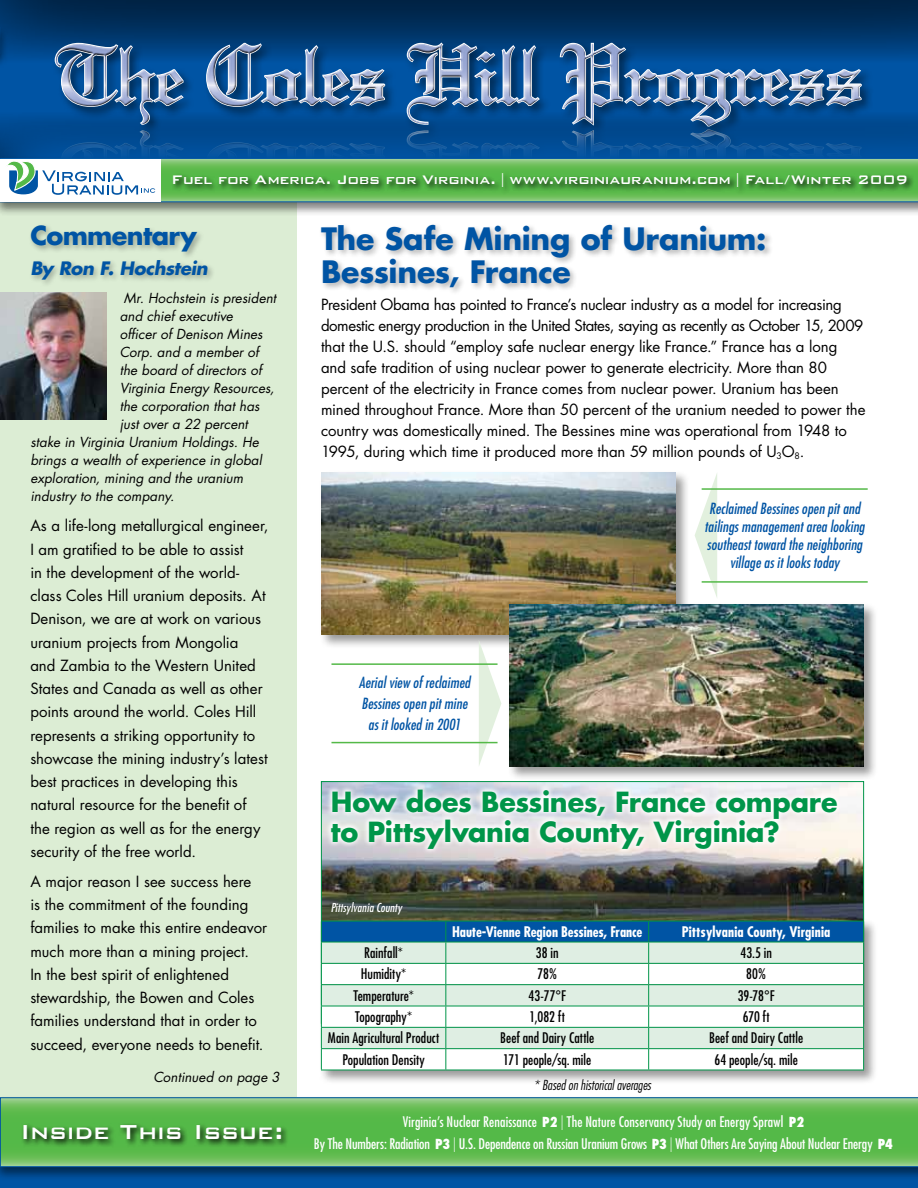
<style>
.page{position:relative;width:918px;height:1188px;background:#fff}
.page>*{position:absolute;margin:0;border:0;box-sizing:border-box;transform-origin:0 0}
.t1{font:700 30px/33px "Futura";letter-spacing:-.01em;color:#0054a4}
.t2{font:700 27px/30px "Futura";letter-spacing:-.01em;color:#009549}
.t3{font:500 27px "Bank Gothic";letter-spacing:-.01em;color:#fff}
.t4{font:700 25.5px "Futura";letter-spacing:-.025em;color:#0054a4}
.t5{font:italic 700 18px "Futura";letter-spacing:-.02em;color:#0054a4}
.t6{font:500 16.5px "Bank Gothic";letter-spacing:-.015em;color:#fff}
.t7{font:15px/23.2px "Futura";letter-spacing:-.005em;color:#000}
.t8{font:italic condensed 15px/18px "Futura";letter-spacing:.01em;color:#0054a4;text-align:center}
.t9{font:condensed 14.25px "Futura";letter-spacing:.005em;color:#000}
.t10{font:condensed 14.25px/22.5px "Futura";color:#fff;text-align:center}
.t11{font:700 condensed 14.25px "Futura";color:#fff}
.t12{font:italic 13.5px "Futura";letter-spacing:.005em;color:#000}
.t13{font:italic 300 condensed 13.5px "Futura";letter-spacing:.005em;color:#000}
.t14{font:italic condensed 12px "Futura";letter-spacing:.01em;color:#fff}
.s1{font-size:33px}
.s2{font-weight:800;font-size:13.5px}
.s3{font-stretch:normal;font-size:16.8px}
</style>
<div class="page">
<img style="left:323px;top:783px;width:539px;height:136px">
<div style="left:0;top:0;width:918px;height:194px;background:#0054a4"></div>
<div style="left:0;top:0;width:918px;height:62px;background:linear-gradient(to bottom,#001e3b,#004d97)"></div>
<div style="left:52px;top:39px;width:822px;height:100px;background:#000;opacity:.5"></div>
<svg style="left:54px;top:41px;width:809px;height:82px;background:#04407a"></svg>
<div style="left:54px;top:44px;width:807px;height:84px;background:#000;opacity:.75"></div>
<svg style="left:0;top:123px;width:918px;height:7px;background:#01478b"></svg>
<div style="left:0;top:1148px;width:918px;height:40px;background:#0054a4"></div>
<div style="left:0;top:188px;width:296px;height:946px;background:#dcedd4"></div>
<div style="left:319px;top:222px;width:454px;height:74px;background:#000;opacity:.3"></div>
<svg style="left:324px;top:783px;width:518px;height:70px"></svg>
<div style="left:29px;top:223px;width:187px;height:65px;background:#000;opacity:.3"></div>
<div style="left:0;top:156px;width:918px;height:61px;background:#000;opacity:.5"></div>
<div style="left:0;top:1095px;width:918px;height:86px;background:#000;opacity:.5"></div>
<svg style="left:0;top:1097px;width:918px;height:70px;background:#62ba58"></svg>
<div style="left:21px;top:1123px;width:268px;height:24px;background:#000;opacity:.9"></div>
<svg style="left:0;top:130px;width:918px;height:72px"></svg>
<img style="left:0;top:293px;width:106px;height:127px">
<div style="left:0;top:25px;width:8px;height:44px;background:#000;opacity:.5"></div>
<svg style="left:0;top:27px;width:1px;height:27px"></svg>
<div style="left:319px;top:919px;width:559px;height:166px;background:#000;opacity:.4"></div>
<svg style="left:321px;top:921px;width:543px;height:149px"></svg>
<hr style="left:321px;top:1070px;width:125px;height:1px;background:#009549">
<hr style="left:446px;top:1070px;width:203px;height:1px;background:#009549">
<hr style="left:649px;top:1070px;width:215px;height:1px;background:#009549">
<div style="left:319px;top:470px;width:371px;height:179px;background:#000;opacity:.4"></div>
<img style="left:321px;top:472px;width:354px;height:162px">
<div style="left:507px;top:602px;width:371px;height:179px;background:#000;opacity:.4"></div>
<img style="left:510px;top:604px;width:354px;height:162px">
<svg style="left:695px;top:474px;width:22px;height:123px"></svg>
<svg style="left:479px;top:640px;width:22px;height:125px"></svg>
<hr style="left:331px;top:663px;width:167px;height:2px;background:#54b948">
<hr style="left:331px;top:742px;width:167px;height:1px;background:#54b948">
<hr style="left:702px;top:488px;width:166px;height:2px;background:#54b948">
<hr style="left:702px;top:581px;width:166px;height:2px;background:#54b948">
<p class="t6" style="left:171px;top:167px;width:738px">Fuel for America. Jobs for Virginia. <span class="s1">i</span> www.virginiauranium.com <span class="s1">i</span> Fall/Winter 2009</p>
<h3 class="t4" style="left:30px;top:218px;width:169px">Commentary</h3>
<p class="t5" style="left:30px;top:256px;width:179px">By Ron F. Hochstein</p>
<p class="t12" style="left:124px;top:289px;width:154px">Mr. Hochstein is president</p>
<p class="t12" style="left:120px;top:307px;width:115px">and chief executive</p>
<p class="t12" style="left:120px;top:325px;width:145px">officer of Denison Mines</p>
<p class="t12" style="left:120px;top:343px;width:141px">Corp. and a member of</p>
<p class="t12" style="left:120px;top:361px;width:144px">the board of directors of</p>
<p class="t12" style="left:120px;top:379px;width:156px">Virginia Energy Resources,</p>
<p class="t12" style="left:120px;top:397px;width:141px">the corporation that has</p>
<p class="t12" style="left:120px;top:415px;width:130px">just over a 22 percent</p>
<p class="t12" style="left:30px;top:433px;width:230px">stake in Virginia Uranium Holdings. He</p>
<p class="t12" style="left:30px;top:451px;width:233px">brings a wealth of experience in global</p>
<p class="t12" style="left:30px;top:469px;width:214px">exploration, mining and the uranium</p>
<p class="t12" style="left:30px;top:487px;width:145px">industry to the company.</p>
<p class="t7" style="left:30px;top:514px;width:240px">As a life-long metallurgical engineer, I am gratified to be able to assist<br>in the development of the world&shy;class Coles Hill uranium deposits. At Denison, we are at work on various uranium projects from Mongolia<br>and Zambia to the Western United States and Canada as well as other points around the world. Coles Hill represents a striking opportunity to showcase the mining industry’s latest best practices in developing this natural resource for the benefit of the region as well as for the energy security of the free world.</p>
<p class="t7" style="left:30px;top:870px;width:238px">A major reason I see success here<br>is the commitment of the founding families to make this entire endeavor much more than a mining project.<br>In the best spirit of enlightened stewardship, the Bowen and Coles families understand that in order to succeed, everyone needs to benefit.</p>
<p class="t12" style="left:153px;top:1068px;width:128px">Continued on page 3</p>
<h2 class="t3" style="left:20px;top:1111px;width:265px">Inside This Issue:</h2>
<h1 class="t1" style="left:321px;top:221px;width:447px">The Safe Mining of Uranium:<br>Bessines, France</h1>
<p class="t7" style="left:321px;top:294px;width:546px;line-height:21px">President Obama has pointed to France’s nuclear industry as a model for increasing domestic energy production in the United States, saying as recently as October 15, 2009 that the U.S. should “employ safe nuclear energy like France.” France has a long and safe tradition of using nuclear power to generate electricity. More than 80 percent of the electricity in France comes from nuclear power. Uranium has been mined throughout France. More than 50 percent of the uranium needed to power the country was domestically mined. The Bessines mine was operational from 1948 to 1995, during which time it produced more than 59 million pounds of U<sub>3</sub>O<sub>8</sub>.</p>
<p class="t8" style="left:359px;top:672px;width:113px;line-height:21px">Aerial view of reclaimed<br>Bessines open pit mine as it looked in 2001</p>
<p class="t8" style="left:705px;top:499px;width:162px">Reclaimed Bessines open pit and tailings management area looking southeast toward the neighboring village as it looks today</p>
<h2 class="t2" style="left:331px;top:786px;width:508px">How does Bessines, France compare to Pittsylvania County, Virginia?</h2>
<p class="t14" style="left:331px;top:900px;width:73px">Pittsylvania County</p>
<p class="t11" style="left:452px;top:922px;width:192px">Haute-Vienne Region Bessines, France</p>
<p class="t11" style="left:682px;top:922px;width:150px">Pittsylvania County, Virginia</p>
<p class="t9" style="left:364px;top:944px;width:40px">Rainfall*</p>
<p class="t9" style="left:536px;top:944px;width:24px">38 in</p>
<p class="t9" style="left:740px;top:944px;width:33px">43.5 in</p>
<p class="t9" style="left:361px;top:965px;width:47px">Humidity*</p>
<p class="t9" style="left:538px;top:965px;width:21px">78%</p>
<p class="t9" style="left:746px;top:965px;width:21px">80%</p>
<p class="t9" style="left:353px;top:986px;width:62px">Temperature*</p>
<p class="t9" style="left:529px;top:986px;width:39px">43-77°F</p>
<p class="t9" style="left:738px;top:986px;width:38px">39-78°F</p>
<p class="t9" style="left:355px;top:1008px;width:59px">Topography*</p>
<p class="t9" style="left:530px;top:1008px;width:37px">1,082 ft</p>
<p class="t9" style="left:743px;top:1008px;width:28px">670 ft</p>
<p class="t9" style="left:328px;top:1029px;width:113px">Main Agricultural Product</p>
<p class="t9" style="left:500px;top:1029px;width:96px">Beef and Dairy Cattle</p>
<p class="t9" style="left:709px;top:1029px;width:96px">Beef and Dairy Cattle</p>
<p class="t9" style="left:342px;top:1050px;width:84px">Population Density</p>
<p class="t9" style="left:503px;top:1050px;width:90px">171 people/sq. mile</p>
<p class="t9" style="left:714px;top:1050px;width:85px">64 people/sq. mile</p>
<p class="t13" style="left:534px;top:1077px;width:119px">* Based on historical averages</p>
<p class="t10" style="left:314px;top:1110px;width:580px">Virginia’s Nuclear Renaissance <span class="s2">P2</span> <span class="s3">l</span> The Nature Conservancy Study on Energy Sprawl <span class="s2">P2<br></span>By The Numbers: Radiation <span class="s2">P3</span> <span class="s3">l</span> U.S. Dependence on Russian Uranium Grows <span class="s2">P3</span> <span class="s3">l</span> What Others Are Saying About Nuclear Energy <span class="s2">P4</span></p>
</div>
